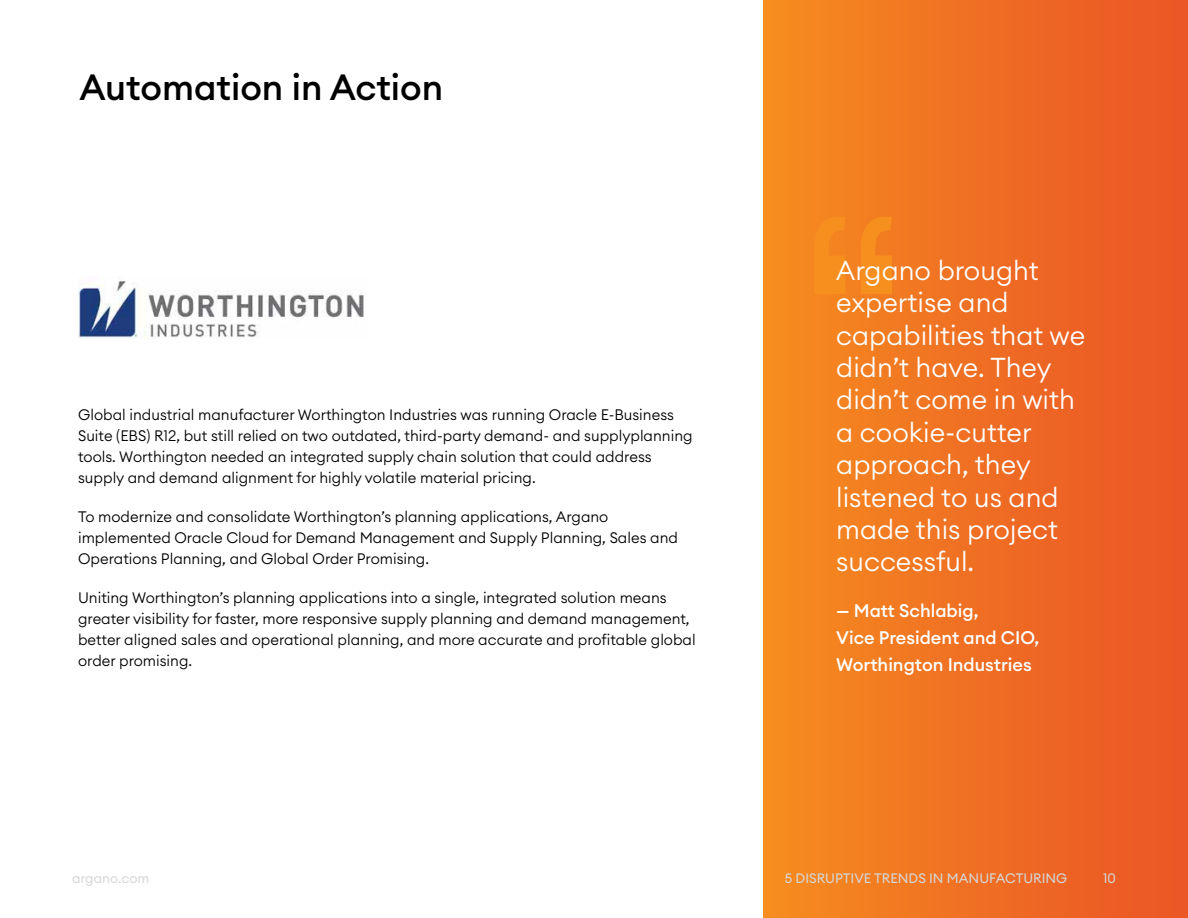
<style>
.page{position:relative;width:1188px;height:918px;background:#fff}
.page>*{position:absolute;margin:0;border:0;box-sizing:border-box;transform-origin:0 0}
.t1{font:500 36px "Euclid Circular A";color:#000}
.t2{font:300 27px/32.4px "Euclid Circular A";color:#fff}
.t3{font:500 18px/27px "Euclid Circular A";color:#fff}
.t4{font:300 15px/21px "Euclid Circular A";color:#000}
.t5{font:13.5px "Euclid Circular A";color:#d6d7d8}
</style>
<div class="page">
<div style="left:764px;top:0;width:424px;height:918px;background:linear-gradient(to right,#f58c1f,#ea5426)"></div>
<svg style="left:814px;top:215px;width:78px;height:79px"></svg>
<img style="left:78px;top:281px;width:286px;height:58px">
<h1 class="t1" style="left:80px;top:64px;width:365px">Automation in Action</h1>
<p class="t4" style="left:78px;top:404px;width:616px">Global industrial manufacturer Worthington Industries was running Oracle E-Business Suite (EBS) R12, but still relied on two outdated, third-party demand- and supplyplanning tools. Worthington needed an integrated supply chain solution that could address supply and demand alignment for highly volatile material pricing.</p>
<p class="t4" style="left:78px;top:506px;width:601px">To modernize and consolidate Worthington’s planning applications, Argano implemented Oracle Cloud for Demand Management and Supply Planning, Sales and<br>Operations Planning, and Global Order Promising.</p>
<p class="t4" style="left:78px;top:587px;width:619px">Uniting Worthington’s planning applications into a single, integrated solution means greater visibility for faster, more responsive supply planning and demand management, better aligned sales and operational planning, and more accurate and profitable global order promising.</p>
<h2 class="t2" style="left:836px;top:254px;width:251px">Argano brought expertise and capabilities that we didn’t have. They didn’t come in with a cookie-cutter approach, they listened to us and made this project successful.</h2>
<p class="t3" style="left:836px;top:597px;width:205px">— Matt Schlabig,<br>Vice President and CIO,<br>Worthington Industries</p>
<p class="t5" style="left:72px;top:869px;width:79px">argano.com</p>
<p class="t5" style="left:785px;top:869px;width:284px">5 DISRUPTIVE TRENDS IN MANUFACTURING</p>
<p class="t5" style="left:1103px;top:869px;width:14px">10</p>
</div>
